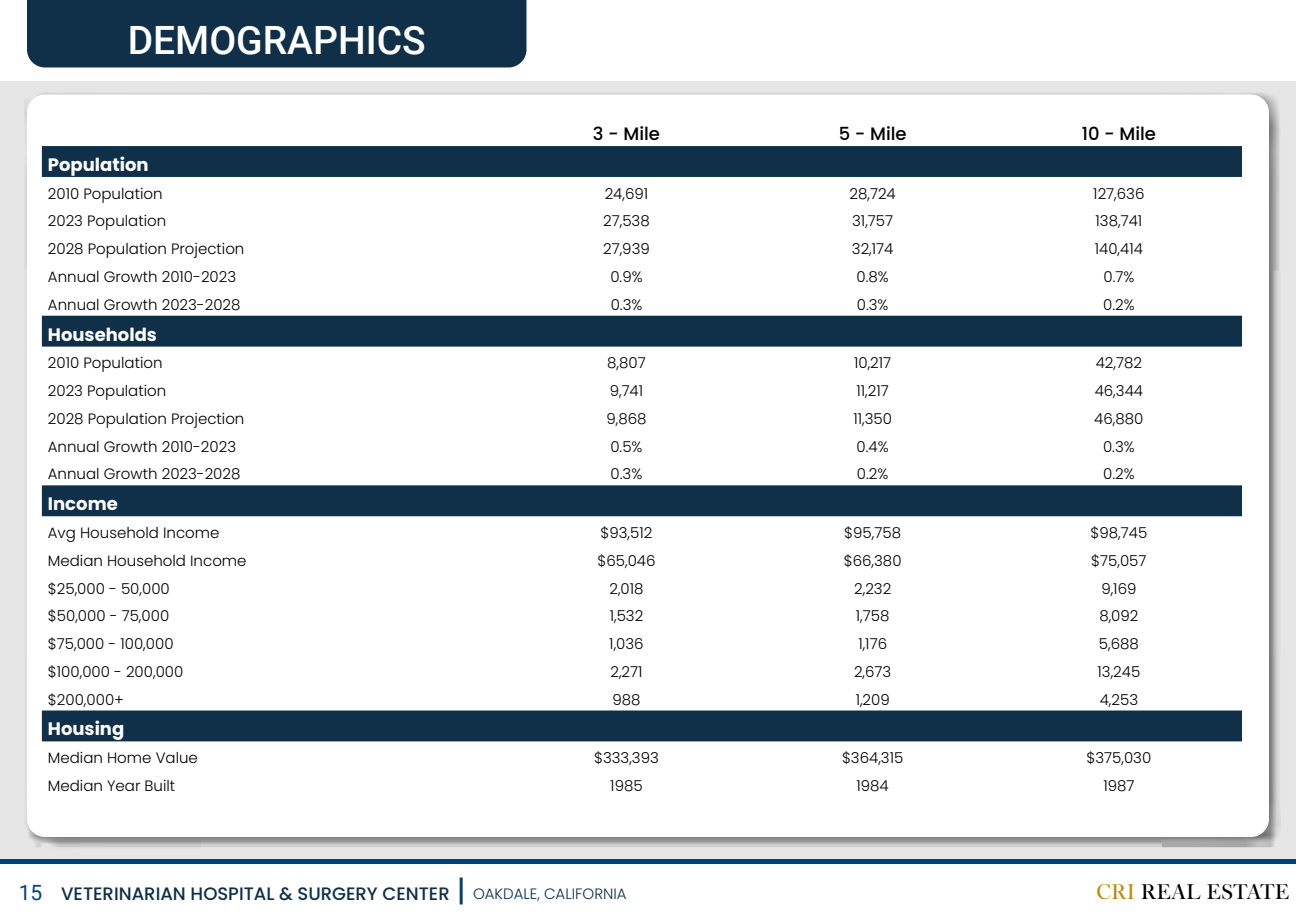
<style>
.page{position:relative;width:1296px;height:918px;background:#fff}
.page>*{position:absolute;margin:0;border:0;box-sizing:border-box;transform-origin:0 0}
.t1{font:500 39px "Roboto";color:#fff}
.t2{font:21px "Cradley Title Regular 2";color:#000}
.t3{font:500 18px "Poppins";color:#10304a}
.t4{font:700 18px "Poppins";color:#fff}
.t5{font:500 18px "Poppins";color:#000}
.t6{font:300 15px "Poppins";color:#000}
.t7{font:300 15px "Poppins";color:#10304a}
.s1{font-family:"Roboto";font-weight:400;font-size:21px;color:#004278}
.s2{color:#bd8e0b}
</style>
<div class="page">
<div style="left:0;top:858px;width:1296px;height:6px;background:#004278"></div>
<hr style="left:460px;top:878px;width:3px;height:26px;background:#004278">
<div style="left:0;top:81px;width:1296px;height:778px;background:#e6e6e6"></div>
<div style="left:27px;top:0;width:499px;height:68px;background:#10304a"></div>
<div style="left:25px;top:92px;width:1256px;height:757px;background:#000;opacity:.5"></div>
<div style="left:27px;top:94px;width:1242px;height:743px;background:#fff;border-radius:18px"></div>
<svg style="left:42px;top:146px;width:1200px;height:370px"></svg>
<div style="left:42px;top:711px;width:1200px;height:30px;background:#10304a"></div>
<h1 class="t1" style="left:128px;top:13px;width:300px">DEMOGRAPHICS</h1>
<p class="t5" style="left:593px;top:123px;width:69px">3 - Mile</p>
<p class="t5" style="left:839px;top:123px;width:69px">5 - Mile</p>
<p class="t5" style="left:1082px;top:123px;width:76px">10 - Mile</p>
<p class="t4" style="left:48px;top:154px;width:102px">Population</p>
<p class="t6" style="left:48px;top:185px;width:116px">2010 Population</p>
<p class="t6" style="left:605px;top:185px;width:45px">24,691</p>
<p class="t6" style="left:850px;top:185px;width:48px">28,724</p>
<p class="t6" style="left:1093px;top:185px;width:53px">127,636</p>
<p class="t6" style="left:48px;top:213px;width:120px">2023 Population</p>
<p class="t6" style="left:603px;top:213px;width:48px">27,538</p>
<p class="t6" style="left:852px;top:213px;width:42px">31,757</p>
<p class="t6" style="left:1096px;top:213px;width:48px">138,741</p>
<p class="t6" style="left:48px;top:240px;width:198px">2028 Population Projection</p>
<p class="t6" style="left:603px;top:240px;width:48px">27,939</p>
<p class="t6" style="left:852px;top:240px;width:43px">32,174</p>
<p class="t6" style="left:1095px;top:240px;width:50px">140,414</p>
<p class="t6" style="left:48px;top:268px;width:190px">Annual Growth 2010-2023</p>
<p class="t6" style="left:610px;top:268px;width:34px">0.9%</p>
<p class="t6" style="left:857px;top:268px;width:34px">0.8%</p>
<p class="t6" style="left:1104px;top:268px;width:32px">0.7%</p>
<p class="t6" style="left:48px;top:296px;width:194px">Annual Growth 2023-2028</p>
<p class="t6" style="left:611px;top:296px;width:33px">0.3%</p>
<p class="t6" style="left:857px;top:296px;width:33px">0.3%</p>
<p class="t6" style="left:1103px;top:296px;width:33px">0.2%</p>
<p class="t4" style="left:48px;top:324px;width:111px">Households</p>
<p class="t6" style="left:48px;top:354px;width:116px">2010 Population</p>
<p class="t6" style="left:607px;top:354px;width:40px">8,807</p>
<p class="t6" style="left:854px;top:354px;width:39px">10,217</p>
<p class="t6" style="left:1096px;top:354px;width:48px">42,782</p>
<p class="t6" style="left:48px;top:382px;width:120px">2023 Population</p>
<p class="t6" style="left:610px;top:382px;width:35px">9,741</p>
<p class="t6" style="left:857px;top:382px;width:34px">11,217</p>
<p class="t6" style="left:1095px;top:382px;width:50px">46,344</p>
<p class="t6" style="left:48px;top:410px;width:198px">2028 Population Projection</p>
<p class="t6" style="left:606px;top:410px;width:42px">9,868</p>
<p class="t6" style="left:853px;top:410px;width:40px">11,350</p>
<p class="t6" style="left:1094px;top:410px;width:51px">46,880</p>
<p class="t6" style="left:48px;top:438px;width:190px">Annual Growth 2010-2023</p>
<p class="t6" style="left:610px;top:438px;width:34px">0.5%</p>
<p class="t6" style="left:857px;top:438px;width:34px">0.4%</p>
<p class="t6" style="left:1103px;top:438px;width:33px">0.3%</p>
<p class="t6" style="left:48px;top:465px;width:194px">Annual Growth 2023-2028</p>
<p class="t6" style="left:611px;top:465px;width:33px">0.3%</p>
<p class="t6" style="left:857px;top:465px;width:33px">0.2%</p>
<p class="t6" style="left:1103px;top:465px;width:33px">0.2%</p>
<p class="t4" style="left:48px;top:494px;width:71px">Income</p>
<p class="t6" style="left:48px;top:524px;width:173px">Avg Household Income</p>
<p class="t6" style="left:601px;top:524px;width:53px">$93,512</p>
<p class="t6" style="left:844px;top:524px;width:58px">$95,758</p>
<p class="t6" style="left:1091px;top:524px;width:58px">$98,745</p>
<p class="t6" style="left:48px;top:552px;width:200px">Median Household Income</p>
<p class="t6" style="left:597px;top:552px;width:60px">$65,046</p>
<p class="t6" style="left:844px;top:552px;width:59px">$66,380</p>
<p class="t6" style="left:1091px;top:552px;width:57px">$75,057</p>
<p class="t6" style="left:48px;top:580px;width:123px">$25,000 - 50,000</p>
<p class="t6" style="left:609px;top:580px;width:36px">2,018</p>
<p class="t6" style="left:854px;top:580px;width:39px">2,232</p>
<p class="t6" style="left:1101px;top:580px;width:37px">9,169</p>
<p class="t6" style="left:48px;top:607px;width:123px">$50,000 - 75,000</p>
<p class="t6" style="left:610px;top:607px;width:35px">1,532</p>
<p class="t6" style="left:856px;top:607px;width:35px">1,758</p>
<p class="t6" style="left:1099px;top:607px;width:41px">8,092</p>
<p class="t6" style="left:48px;top:635px;width:127px">$75,000 - 100,000</p>
<p class="t6" style="left:609px;top:635px;width:36px">1,036</p>
<p class="t6" style="left:858px;top:635px;width:30px">1,176</p>
<p class="t6" style="left:1099px;top:635px;width:42px">5,688</p>
<p class="t6" style="left:48px;top:663px;width:137px">$100,000 - 200,000</p>
<p class="t6" style="left:610px;top:663px;width:34px">2,271</p>
<p class="t6" style="left:854px;top:663px;width:39px">2,673</p>
<p class="t6" style="left:1098px;top:663px;width:44px">13,245</p>
<p class="t6" style="left:48px;top:691px;width:78px">$200,000+</p>
<p class="t6" style="left:612px;top:691px;width:30px">988</p>
<p class="t6" style="left:856px;top:691px;width:36px">1,209</p>
<p class="t6" style="left:1100px;top:691px;width:40px">4,253</p>
<p class="t4" style="left:48px;top:719px;width:78px">Housing</p>
<p class="t6" style="left:48px;top:749px;width:152px">Median Home Value</p>
<p class="t6" style="left:594px;top:749px;width:66px">$333,393</p>
<p class="t6" style="left:842px;top:749px;width:63px">$364,315</p>
<p class="t6" style="left:1086px;top:749px;width:66px">$375,030</p>
<p class="t6" style="left:48px;top:777px;width:129px">Median Year Built</p>
<p class="t6" style="left:610px;top:777px;width:34px">1985</p>
<p class="t6" style="left:857px;top:777px;width:34px">1984</p>
<p class="t6" style="left:1103px;top:777px;width:33px">1987</p>
<p class="t3" style="left:19px;top:884px;width:432px"><span class="s1">15</span> VETERINARIAN HOSPITAL &amp; SURGERY CENTER</p>
<p class="t7" style="left:473px;top:885px;width:155px">OAKDALE, CALIFORNIA</p>
<h2 class="t2" style="left:1096px;top:880px;width:195px"><span class="s2">CRI</span> REAL ESTATE</h2>
</div>
